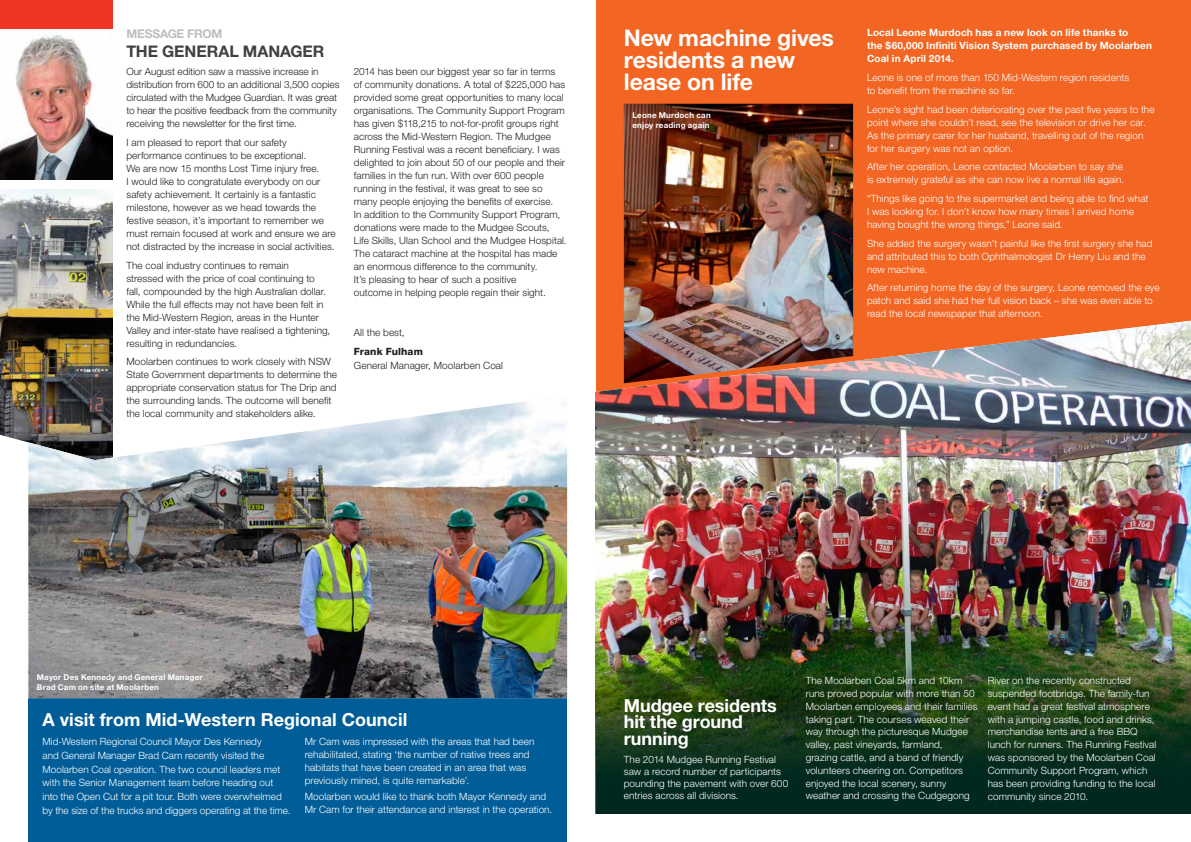
<style>
.page{position:relative;width:1191px;height:842px;background:#fff}
.page>*{position:absolute;margin:0;border:0;box-sizing:border-box;transform-origin:0 0}
.t1{font:700 23px/22px "Helvetica Neue";letter-spacing:-.005em;color:#fff}
.t2{font:700 18px/16.5px "Helvetica Neue";color:#fff}
.t3{font:700 16px "Helvetica Neue";letter-spacing:-.005em;color:#414042}
.t4{font:700 12px "Helvetica Neue";letter-spacing:-.015em;color:#bcbec0}
.t5{font:300 10px/12.8px "Helvetica Neue";letter-spacing:.005em;color:#fff}
.t6{font:300 10px/13px "Helvetica Neue";letter-spacing:.005em;color:#231f20}
.t7{font:700 10px/13px "Helvetica Neue";letter-spacing:.015em;color:#fff}
.t8{font:800 10px "Helvetica Neue";letter-spacing:.01em;color:#231f20}
.t9{font:700 8px/10px "Helvetica Neue";letter-spacing:.025em;color:#fff}
</style>
<div class="page">
<div style="left:596px;top:0;width:595px;height:393px;background:#f26522"></div>
<div style="left:28px;top:698px;width:539px;height:144px;background:#005d98"></div>
<img style="left:0;top:28px;width:112px;height:151px">
<div style="left:0;top:0;width:112px;height:28px;background:#ee3524"></div>
<img style="left:0;top:190px;width:112px;height:131px">
<img style="left:624px;top:104px;width:229px;height:217px">
<svg style="left:0;top:321px;width:568px;height:377px"></svg>
<img style="left:28px;top:396px;width:539px;height:302px">
<img style="left:595px;top:321px;width:596px;height:324px">
<img style="left:595px;top:645px;width:596px;height:169px">
<p class="t4" style="left:126px;top:26px;width:97px">MESSAGE FROM</p>
<h3 class="t3" style="left:126px;top:41px;width:199px">THE GENERAL MANAGER</h3>
<p class="t6" style="left:126px;top:65px;width:215px">Our August edition saw a massive increase in distribution from 600 to an additional 3,500 copies circulated with the Mudgee Guardian. It was great to hear the positive feedback from the community receiving the newsletter for the first time.</p>
<p class="t6" style="left:126px;top:136px;width:211px">I am pleased to report that our safety performance continues to be exceptional.<br>We are now 15 months Lost Time injury free.<br>I would like to congratulate everybody on our safety achievement. It certainly is a fantastic milestone, however as we head towards the festive season, it’s important to remember we must remain focused at work and ensure we are not distracted by the increase in social activities.</p>
<p class="t6" style="left:126px;top:258px;width:205px">The coal industry continues to remain<br>stressed with the price of coal continuing to fall, compounded by the high Australian dollar.<br>While the full effects may not have been felt in the Mid-Western Region, areas in the Hunter Valley and inter-state have realised a tightening, resulting in redundancies.</p>
<p class="t6" style="left:126px;top:355px;width:212px">Moolarben continues to work closely with NSW State Government departments to determine the appropriate conservation status for The Drip and the surrounding lands. The outcome will benefit the local community and stakeholders alike.</p>
<p class="t6" style="left:354px;top:65px;width:214px">2014 has been our biggest year so far in terms<br>of community donations. A total of $225,000 has provided some great opportunities to many local organisations. The Community Support Program has given $118,215 to not-for-profit groups right across the Mid-Western Region. The Mudgee Running Festival was a recent beneficiary. I was delighted to join about 50 of our people and their families in the fun run. With over 600 people running in the festival, it was great to see so many people enjoying the benefits of exercise.<br>In addition to the Community Support Program, donations were made to the Mudgee Scouts, Life Skills, Ulan School and the Mudgee Hospital.<br>The cataract machine at the hospital has made an enormous difference to the community.<br>It’s pleasing to hear of such a positive<br>outcome in helping people regain their sight.</p>
<p class="t6" style="left:354px;top:325px;width:52px">All the best,</p>
<p class="t8" style="left:354px;top:346px;width:71px">Frank Fulham</p>
<p class="t6" style="left:354px;top:359px;width:151px">General Manager, Moolarben Coal</p>
<h1 class="t1" style="left:624px;top:27px;width:211px">New machine gives residents a new lease on life</h1>
<p class="t9" style="left:632px;top:110px;width:80px">Leone Murdoch can enjoy reading again</p>
<p class="t7" style="left:867px;top:26px;width:286px">Local Leone Murdoch has a new look on life thanks to<br>the $60,000 Infiniti Vision System purchased by Moolarben<br>Coal in April 2014.</p>
<p class="t5" style="left:867px;top:71px;width:264px">Leone is one of more than 150 Mid-Western region residents to benefit from the machine so far.</p>
<p class="t5" style="left:867px;top:102px;width:289px">Leone’s sight had been deteriorating over the past five years to the point where she couldn’t read, see the television or drive her car.<br>As the primary carer for her husband, travelling out of the region for her surgery was not an option.</p>
<p class="t5" style="left:867px;top:160px;width:259px">After her operation, Leone contacted Moolarben to say she is extremely grateful as she can now live a normal life again.</p>
<p class="t5" style="left:867px;top:192px;width:283px">“Things like going to the supermarket and being able to find what<br>I was looking for. I don’t know how many times I arrived home having bought the wrong things,” Leone said.</p>
<p class="t5" style="left:867px;top:236px;width:287px">She added the surgery wasn’t painful like the first surgery she had and attributed this to both Ophthalmologist Dr Henry Liu and the new machine.</p>
<p class="t5" style="left:867px;top:281px;width:294px">After returning home the day of the surgery, Leone removed the eye patch and said she had her full vision back – she was even able to read the local newspaper that afternoon.</p>
<p class="t9" style="left:37px;top:672px;width:167px">Mayor Des Kennedy and General Manager<br>Brad Cam on site at Moolarben</p>
<h2 class="t2" style="left:43px;top:711px;width:366px">A visit from Mid-Western Regional Council</h2>
<p class="t5" style="left:43px;top:734px;width:250px;line-height:13.7px">Mid-Western Regional Council Mayor Des Kennedy<br>and General Manager Brad Cam recently visited the Moolarben Coal operation. The two council leaders met with the Senior Management team before heading out into the Open Cut for a pit tour. Both were overwhelmed by the size of the trucks and diggers operating at the time.</p>
<p class="t5" style="left:305px;top:735px;width:231px;line-height:13.1px">Mr Cam was impressed with the areas that had been rehabilitated, stating ‘the number of native trees and habitats that have been created in an area that was previously mined, is quite remarkable’.</p>
<p class="t5" style="left:305px;top:790px;width:249px;line-height:13.1px">Moolarben would like to thank both Mayor Kennedy and<br>Mr Cam for their attendance and interest in the operation.</p>
<h2 class="t2" style="left:624px;top:697px;width:155px">Mudgee residents hit the ground running</h2>
<p class="t5" style="left:624px;top:753px;width:166px;line-height:12.2px">The 2014 Mudgee Running Festival saw a record number of participants pounding the pavement with over 600 entries across all divisions.</p>
<p class="t5" style="left:806px;top:674px;width:173px">The Moolarben Coal 5km and 10km runs proved popular with more than 50<br>Moolarben employees and their families taking part. The courses weaved their way through the picturesque Mudgee valley, past vineyards, farmland,<br>grazing cattle, and a band of friendly volunteers cheering on. Competitors enjoyed the local scenery, sunny weather and crossing the Cudgegong</p>
<p class="t5" style="left:987px;top:674px;width:170px">River on the recently constructed suspended footbridge. The family-fun event had a great festival atmosphere with a jumping castle, food and drinks, merchandise tents and a free BBQ lunch for runners. The Running Festival was sponsored by the Moolarben Coal Community Support Program, which has been providing funding to the local community since 2010.</p>
</div>
